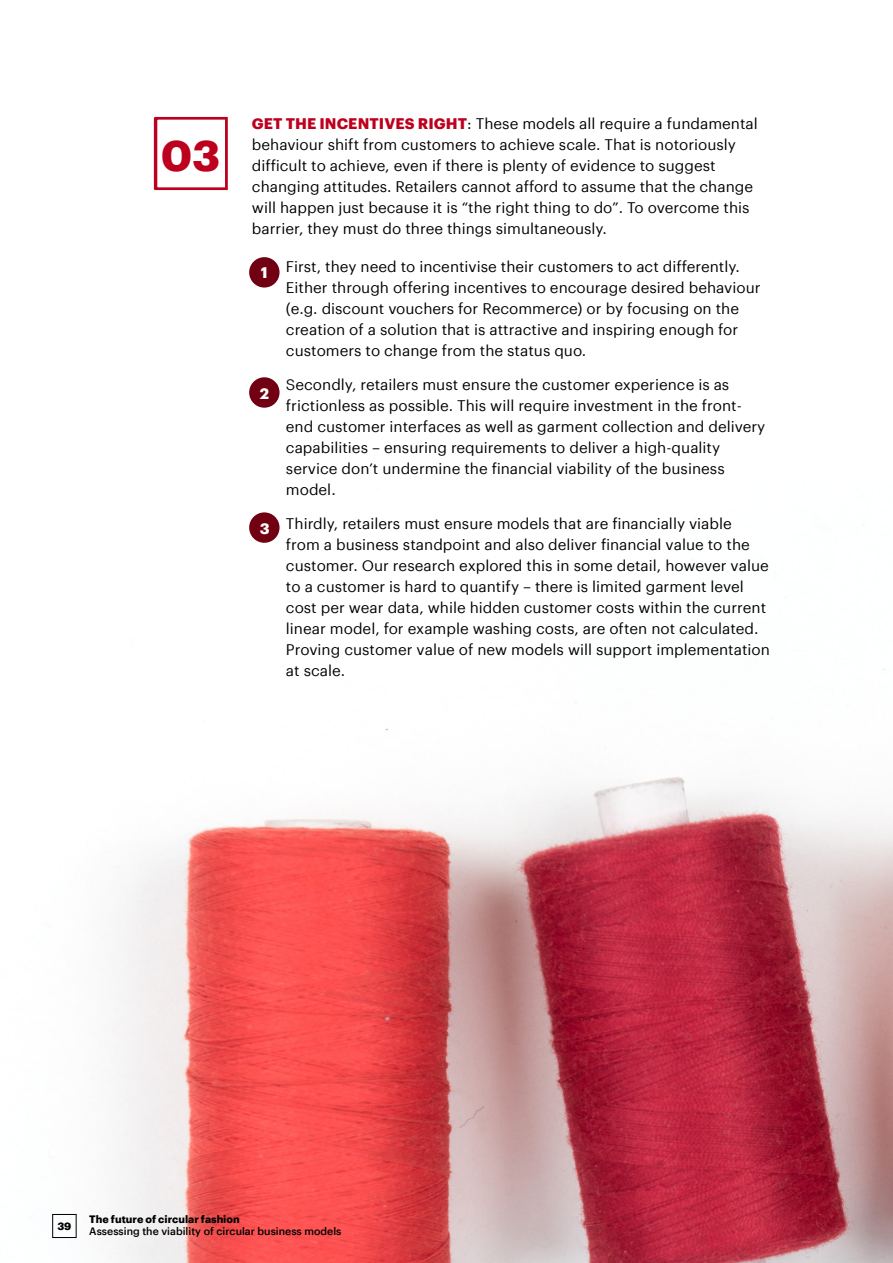
<style>
.page{position:relative;width:893px;height:1263px;background:#fff}
.page>*{position:absolute;margin:0;border:0;box-sizing:border-box;transform-origin:0 0}
.t1{font:700 42.6px "Graphik";color:#bd001d}
.t2{font:15px/21px "Graphik";color:#000}
.t3{font:700 15px "Graphik";color:#fff}
.t4{font:500 10.5px "Graphik";color:#000}
.t5{font:700 10.5px "Graphik";color:#000}
.s1{font-weight:700;color:#bd001d}
</style>
<div class="page">
<img style="left:53px;top:512px;width:840px;height:751px">
<div style="left:155px;top:117px;width:73px;height:73px;border:3px solid #bd001d"></div>
<div style="left:154px;top:117px;width:73px;height:73px;border:2px solid #bd001d"></div>
<div style="left:249px;top:257px;width:31px;height:31px;background:#710012;border-radius:50%"></div>
<div style="left:249px;top:377px;width:31px;height:31px;background:#710012;border-radius:50%"></div>
<div style="left:249px;top:512px;width:31px;height:31px;background:#710012;border-radius:50%"></div>
<div style="left:52px;top:1214px;width:25px;height:24px;border:1px solid #000"></div>
<h1 class="t1" style="left:161px;top:122px;width:61px">03</h1>
<p class="t2" style="left:252px;top:112px;width:507px"><span class="s1">GET THE INCENTIVES RIGHT</span>: These models all require a fundamental behaviour shift from customers to achieve scale. That is notoriously difficult to achieve, even if there is plenty of evidence to suggest changing attitudes. Retailers cannot afford to assume that the change will happen just because it is “the right thing to do”. To overcome this barrier, they must do three things simultaneously.</p>
<p class="t2" style="left:286px;top:255px;width:476px;text-indent:-13px">• First, they need to incentivise their customers to act differently.<br>Either through offering incentives to encourage desired behaviour (e.g. discount vouchers for Recommerce) or by focusing on the creation of a solution that is attractive and inspiring enough for customers to change from the status quo.</p>
<p class="t2" style="left:286px;top:373px;width:481px;text-indent:-13px">• Secondly, retailers must ensure the customer experience is as frictionless as possible. This will require investment in the front&shy;end customer interfaces as well as garment collection and delivery capabilities – ensuring requirements to deliver a high-quality service don’t undermine the financial viability of the business model.</p>
<p class="t2" style="left:286px;top:511px;width:485px;text-indent:-13px">• Thirdly, retailers must ensure models that are financially viable<br>from a business standpoint and also deliver financial value to the customer. Our research explored this in some detail, however value to a customer is hard to quantify – there is limited garment level cost per wear data, while hidden customer costs within the current linear model, for example washing costs, are often not calculated.<br>Proving customer value of new models will support implementation at scale.</p>
<p class="t3" style="left:261px;top:261px;width:8px">1</p>
<p class="t3" style="left:260px;top:381px;width:11px">2</p>
<p class="t3" style="left:260px;top:517px;width:11px">3</p>
<p class="t5" style="left:57px;top:1218px;width:16px">39</p>
<p class="t5" style="left:89px;top:1210px;width:152px">The future of circular fashion</p>
<p class="t4" style="left:89px;top:1223px;width:254px">Assessing the viability of circular business models</p>
</div>
